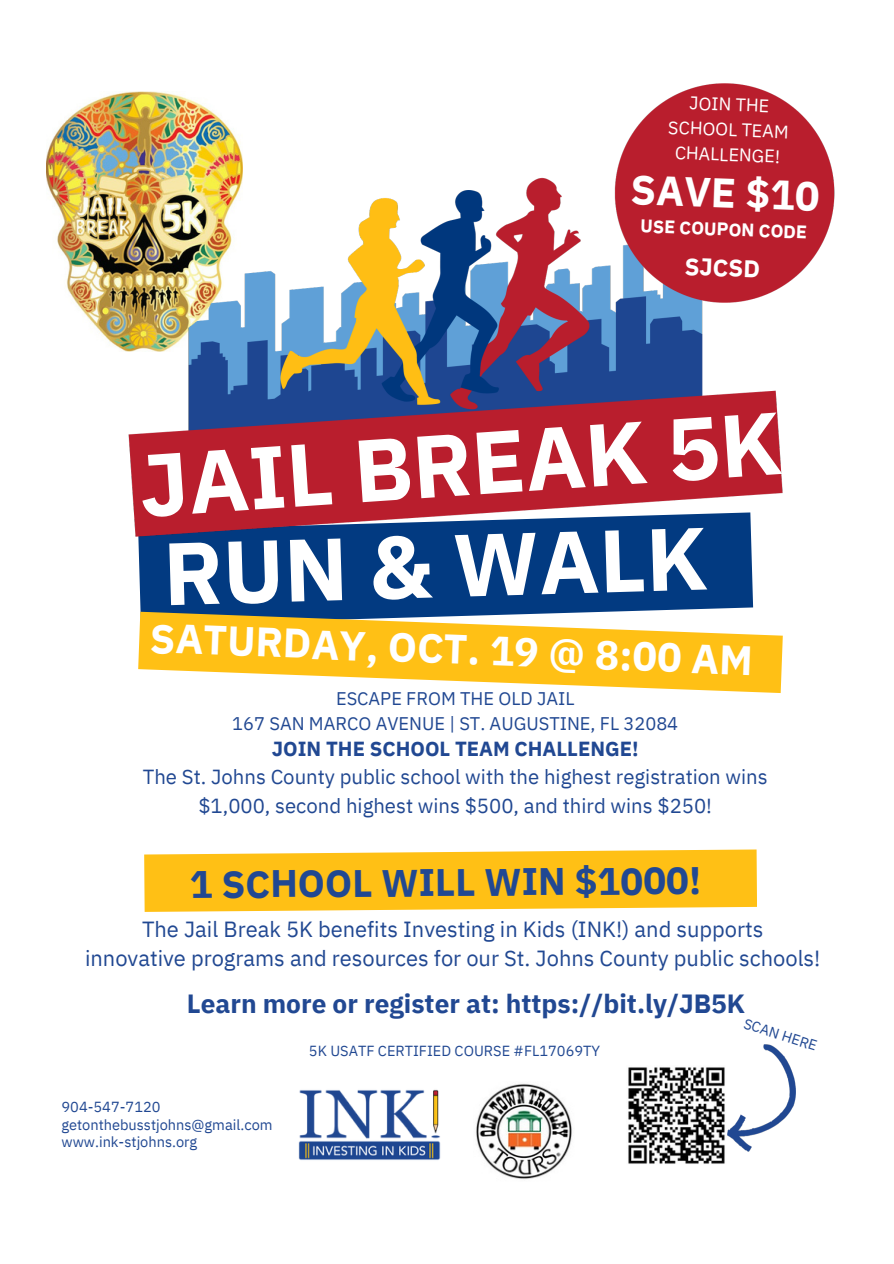
<style>
.page{position:relative;width:894px;height:1264px;background:#fff}
.page>*{position:absolute;margin:0;border:0;box-sizing:border-box;transform-origin:0 0}
.t1{font:700 88.35px "IBM Plex Sans";color:#fff}
.t2{font:700 88.2px "IBM Plex Sans";color:#fff}
.t3{font:700 41.1px "IBM Plex Sans";color:#fff}
.t4{font:700 40.8px "IBM Plex Sans";color:#fff}
.t5{font:700 38.1px "IBM Plex Sans";letter-spacing:-.01em;color:#214892}
.t6{font:700 26.25px "IBM Plex Sans";color:#214892}
.t7{font:700 24px "IBM Plex Sans";color:#fff}
.t8{font:21.9px/29.5px "IBM Plex Sans";color:#214892;text-align:center}
.t9{font:20.4px/28.5px "IBM Plex Sans";color:#214892;text-align:center}
.t10{font:18.3px/24px "IBM Plex Sans";color:#214892;text-align:center}
.t11{font:18.15px/25.2px "IBM Plex Sans";color:#fff;text-align:center}
.t12{font:700 18.15px "IBM Plex Sans";color:#fff}
.t13{font:14.55px/18.6px "IBM Plex Sans";color:#214892}
.t14{font:14.4px "IBM Plex Sans";color:#214892}
.s1{font-weight:700}
</style>
<div class="page">
<div style="left:138px;top:543px;width:614px;height:68px;background:#023a81"></div>
<svg style="left:138px;top:611px;width:644px;height:82px;fill:#ffc015"></svg>
<svg style="left:144px;top:849px;width:612px;height:62px;background:#ffc527"></svg>
<img style="left:46px;top:93px;width:76px;height:256px">
<img style="left:122px;top:83px;width:713px;height:460px">
<img style="left:628px;top:1067px;width:97px;height:97px">
<img style="left:727px;top:1044px;width:68px;height:107px">
<img style="left:298px;top:1089px;width:143px;height:71px">
<img style="left:476px;top:1083px;width:96px;height:96px">
<h3 class="t11" style="left:669px;top:89px;width:122px;rotate:2deg">JOIN THE<br>SCHOOL TEAM<br>CHALLENGE!</h3>
<h4 class="t3" style="left:631px;top:162px;width:190px;rotate:2deg">SAVE $10</h4>
<h4 class="t12" style="left:640px;top:214px;width:168px;rotate:2deg">USE COUPON CODE</h4>
<h4 class="t7" style="left:685px;top:250px;width:77px;rotate:2deg">SJCSD</h4>
<h4 class="t2" style="left:135px;top:427px;width:644px;rotate:-4deg">JAIL BREAK 5K</h4>
<h2 class="t1" style="left:161px;top:516px;width:545px;rotate:-2deg">RUN &amp; WALK</h2>
<h2 class="t4" style="left:151px;top:611px;width:604px;rotate:2deg">SATURDAY, OCT. 19 @ 8:00 AM</h2>
<p class="t10" style="left:232px;top:686px;width:447px">ESCAPE FROM THE OLD JAIL<br>167 SAN MARCO AVENUE | ST. AUGUSTINE, FL 32084</p>
<p class="t9" style="left:143px;top:734px;width:626px"><span class="s1">JOIN THE SCHOOL TEAM CHALLENGE!<br></span>The St. Johns County public school with the highest registration wins $1,000, second highest wins $500, and third wins $250!</p>
<p class="t5" style="left:190px;top:857px;width:513px">1 SCHOOL WILL WIN $1000!</p>
<p class="t8" style="left:85px;top:913px;width:736px">The Jail Break 5K benefits Investing in Kids (INK!) and supports<br>innovative programs and resources for our St. Johns County public schools!</p>
<p class="t6" style="left:187px;top:986px;width:559px">Learn more or register at: https://bit.ly/JB5K</p>
<p class="t14" style="left:747px;top:1013px;width:78px;rotate:18deg">SCAN HERE</p>
<p class="t13" style="left:309px;top:1040px;width:292px">5K USATF CERTIFIED COURSE #FL17069TY</p>
<p class="t13" style="left:61px;top:1096px;width:212px">904-547-7120 getonthebusstjohns@gmail.com</p>
<p class="t13" style="left:61px;top:1131px;width:137px">www.ink-stjohns.org</p>
</div>
